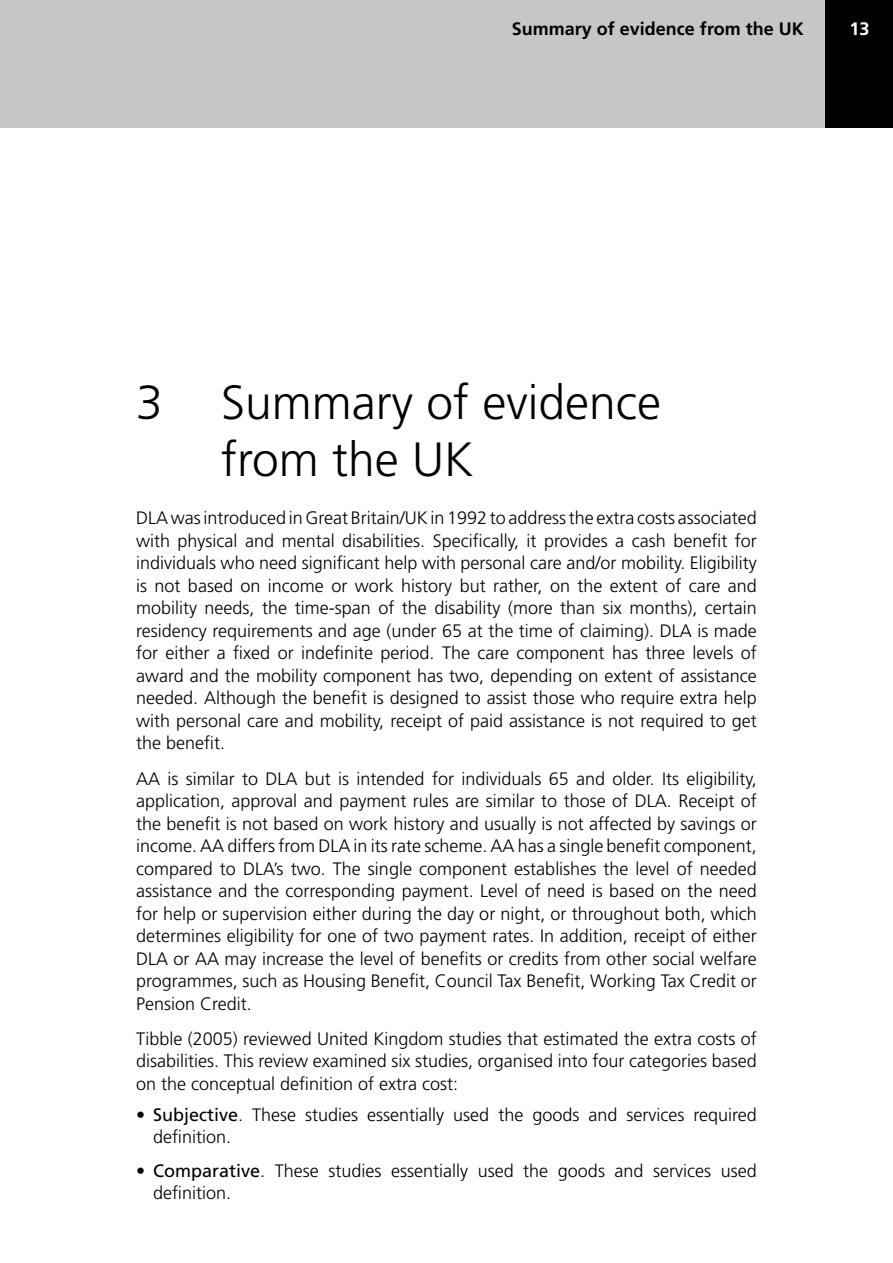
<style>
.page{position:relative;width:893px;height:1263px;background:#fff}
.page>*{position:absolute;margin:0;border:0;box-sizing:border-box;transform-origin:0 0}
.t1{font:300 48px/57.6px "Frutiger LT";color:#000}
.t2{font:300 18px/22.5px "Frutiger LT";color:#000;text-align:justify}
.t3{font:700 18px "Frutiger LT";color:#000}
.t4{font:700 18px "Frutiger LT";color:#fff}
.s1{font-weight:400}
</style>
<div class="page">
<div style="left:825px;top:0;width:68px;height:128px;background:#000"></div>
<div style="left:0;top:0;width:825px;height:128px;background:#c5c6c8"></div>
<p class="t3" style="left:512px;top:18px;width:293px">Summary of evidence from the UK</p>
<p class="t4" style="left:849px;top:18px;width:22px">13</p>
<h1 class="t1" style="left:221px;top:374px;width:441px;text-indent:-85px">3 Summary of evidence from the UK</h1>
<p class="t2" style="left:136px;top:507px;width:622px">DLA was introduced in Great Britain/UK in 1992 to address the extra costs associated with physical and mental disabilities. Specifically, it provides a cash benefit for individuals who need significant help with personal care and/or mobility. Eligibility is not based on income or work history but rather, on the extent of care and mobility needs, the time-span of the disability (more than six months), certain residency requirements and age (under 65 at the time of claiming). DLA is made for either a fixed or indefinite period. The care component has three levels of award and the mobility component has two, depending on extent of assistance needed. Although the benefit is designed to assist those who require extra help with personal care and mobility, receipt of paid assistance is not required to get the benefit.</p>
<p class="t2" style="left:136px;top:767px;width:622px">AA is similar to DLA but is intended for individuals 65 and older. Its eligibility, application, approval and payment rules are similar to those of DLA. Receipt of the benefit is not based on work history and usually is not affected by savings or income. AA differs from DLA in its rate scheme. AA has a single benefit component, compared to DLA’s two. The single component establishes the level of needed assistance and the corresponding payment. Level of need is based on the need for help or supervision either during the day or night, or throughout both, which determines eligibility for one of two payment rates. In addition, receipt of either DLA or AA may increase the level of benefits or credits from other social welfare programmes, such as Housing Benefit, Council Tax Benefit, Working Tax Credit or Pension Credit.</p>
<p class="t2" style="left:136px;top:1028px;width:622px">Tibble (2005) reviewed United Kingdom studies that estimated the extra costs of disabilities. This review examined six studies, organised into four categories based on the conceptual definition of extra cost:</p>
<p class="t2" style="left:153px;top:1104px;width:605px;text-indent:-17px">• <span class="s1">Subjective</span>. These studies essentially used the goods and services required definition.</p>
<p class="t2" style="left:153px;top:1159px;width:605px;text-indent:-17px">• <span class="s1">Comparative</span>. These studies essentially used the goods and services used definition.</p>
</div>
